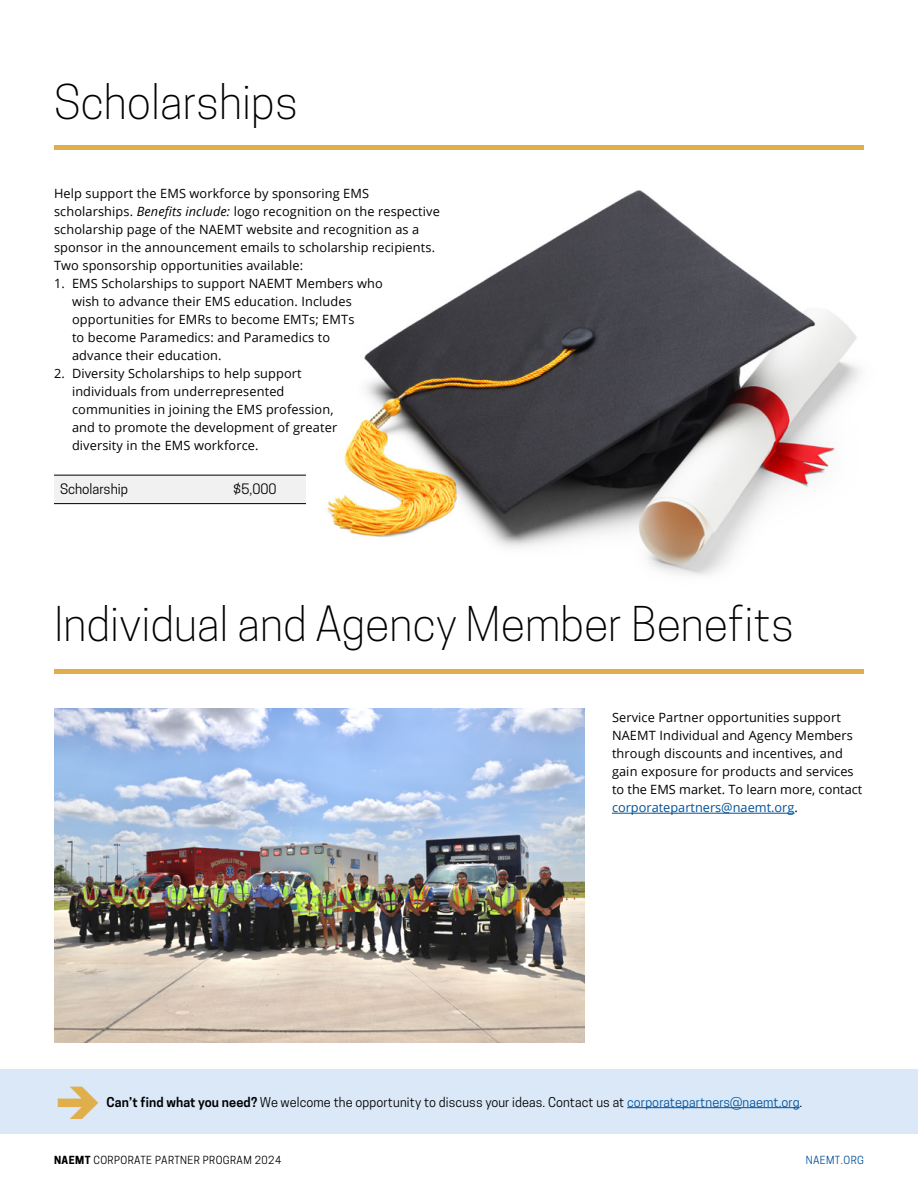
<style>
.page{position:relative;width:918px;height:1188px;background:#fff}
.page>*{position:absolute;margin:0;border:0;box-sizing:border-box;transform-origin:0 0}
.t1{font:300 45px "Cooper Hewitt";color:#000}
.t2{font:13.5px "Cooper Hewitt";color:#000}
.t3{font:12.75px/18px "Open Sans";letter-spacing:.01em;color:#000}
.t4{font:12.75px "Cooper Hewitt";letter-spacing:.01em;color:#000}
.t5{font:10.5px "Cooper Hewitt";letter-spacing:.04em;color:#000}
.t6{font:10.5px "Cooper Hewitt";letter-spacing:.04em;color:#00529b}
.s1{font-style:italic}
.s2{color:#00529b}
.s3{color:#e1ae4c}
.s4{font-weight:600}
.s5{font-weight:700}
</style>
<div class="page">
<img style="left:54px;top:708px;width:531px;height:334px">
<hr style="left:54px;top:146px;width:810px;height:4px;background:#e1ae4c">
<img style="left:327px;top:190px;width:533px;height:385px">
<hr style="left:612px;top:813px;width:182px;height:1px;background:#00529b">
<div style="left:54px;top:669px;width:810px;height:5px;background:#e1ae4c"></div>
<div style="left:0;top:1070px;width:918px;height:64px;background:#dae8f7"></div>
<hr style="left:627px;top:1107px;width:173px;height:1px;background:#00529b">
<div style="left:54px;top:476px;width:252px;height:27px;background:#f1f1f2"></div>
<hr style="left:54px;top:475px;width:150px;height:1px;background:#000">
<hr style="left:204px;top:475px;width:102px;height:1px;background:#000">
<hr style="left:54px;top:503px;width:150px;height:1px;background:#000">
<hr style="left:204px;top:503px;width:102px;height:1px;background:#000">
<h1 class="t1" style="left:54px;top:76px;width:246px">Scholarships</h1>
<p class="t3" style="left:54px;top:184px;width:387px">Help support the EMS workforce by sponsoring EMS scholarships. <span class="s1">Benefits include:</span> logo recognition on the respective scholarship page of the NAEMT website and recognition as a sponsor in the announcement emails to scholarship recipients.<br>Two sponsorship opportunities available:</p>
<p class="t3" style="left:72px;top:274px;width:312px;text-indent:-18px">1. EMS Scholarships to support NAEMT Members who wish to advance their EMS education. Includes opportunities for EMRs to become EMTs; EMTs<br>to become Paramedics: and Paramedics to advance their education.</p>
<p class="t3" style="left:72px;top:364px;width:267px;text-indent:-18px">2. Diversity Scholarships to help support individuals from underrepresented communities in joining the EMS profession, and to promote the development of greater diversity in the EMS workforce.</p>
<p class="t2" style="left:60px;top:481px;width:69px">Scholarship</p>
<p class="t2" style="left:233px;top:481px;width:45px">$5,000</p>
<h1 class="t1" style="left:54px;top:598px;width:742px">Individual and Agency Member Benefits</h1>
<p class="t3" style="left:612px;top:708px;width:252px">Service Partner opportunities support NAEMT Individual and Agency Members through discounts and incentives, and gain exposure for products and services to the EMS market. To learn more, contact <span class="s2">corporatepartners@naemt.org</span>.</p>
<p class="t4" style="left:54px;top:1094px;width:750px"><span class="s3">➔</span> <span class="s4">Can’t find what you need?</span> We welcome the opportunity to discuss your ideas. Contact us at <span class="s2">corporatepartners@naemt.org</span>.</p>
<p class="t5" style="left:54px;top:1154px;width:229px"><span class="s5">NAEMT</span> CORPORATE PARTNER PROGRAM 2024</p>
<p class="t6" style="left:806px;top:1154px;width:60px">NAEMT.ORG</p>
</div>
